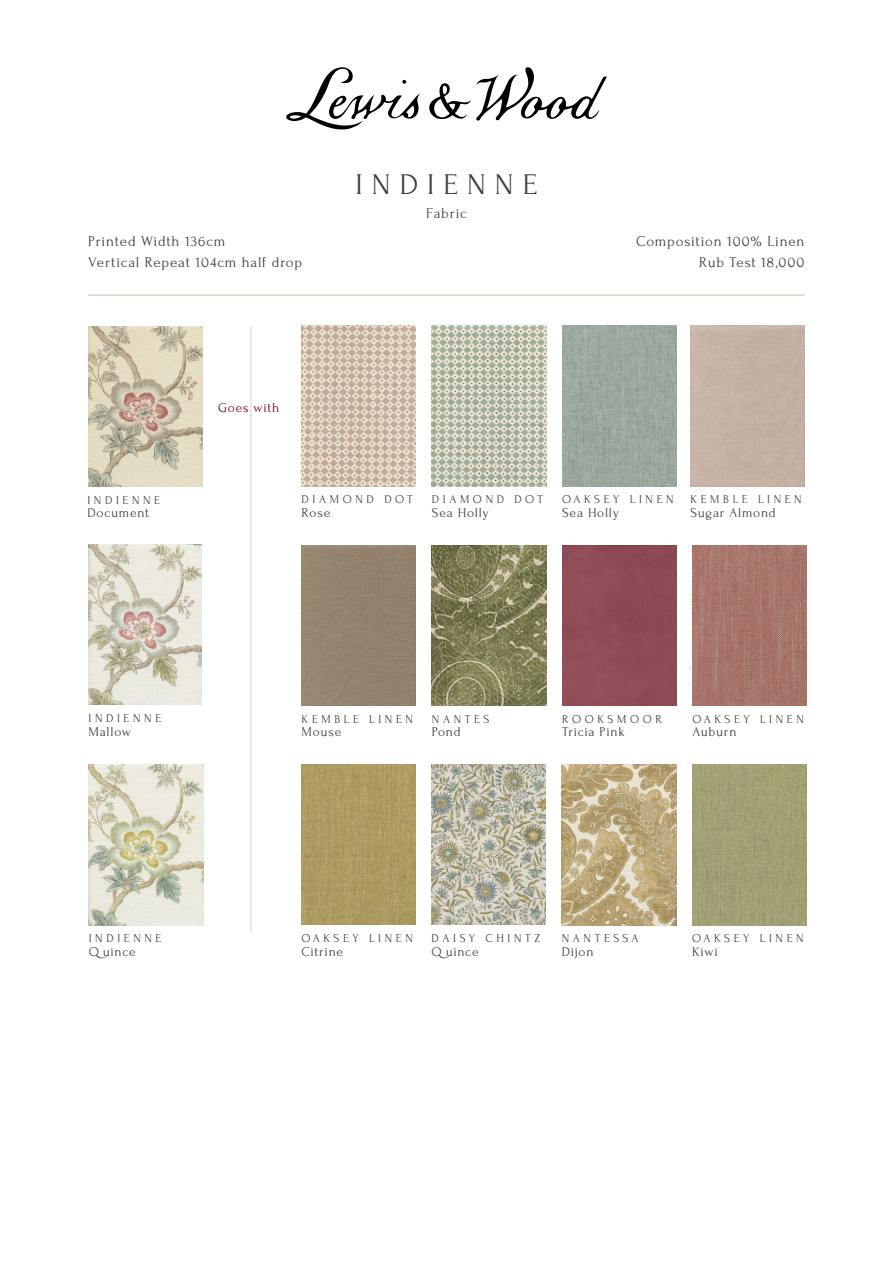
<style>
.page{position:relative;width:893px;height:1263px;background:#fff}
.page>*{position:absolute;margin:0;border:0;box-sizing:border-box;transform-origin:0 0}
.t1{font:30px "Forum";letter-spacing:.3em;color:#3d3d3b}
.t2{font:15px/21px "Forum";letter-spacing:.05em;color:#3d3d3b;text-align:right}
.t3{font:13.5px "Forum";letter-spacing:.055em;color:#3d3d3b}
.t4{font:13.5px "Forum";letter-spacing:.065em;color:#780000}
.t5{font:12px "Forum";letter-spacing:.3em;color:#3d3d3b}
</style>
<div class="page">
<img style="left:88px;top:326px;width:115px;height:160px">
<img style="left:88px;top:545px;width:113px;height:159px">
<hr style="left:88px;top:294px;width:717px;height:2px;background:#dbd3c5">
<hr style="left:250px;top:326px;width:2px;height:606px;background:#e6e0d6">
<svg style="left:286px;top:67px;width:134px;height:62px"></svg>
<svg style="left:429px;top:67px;width:178px;height:54px"></svg>
<img style="left:89px;top:765px;width:114px;height:160px">
<img style="left:302px;top:326px;width:114px;height:160px">
<img style="left:432px;top:326px;width:114px;height:160px">
<img style="left:562px;top:326px;width:114px;height:160px">
<img style="left:301px;top:764px;width:115px;height:161px">
<img style="left:432px;top:764px;width:114px;height:161px">
<img style="left:562px;top:765px;width:114px;height:160px">
<div style="left:302px;top:545px;width:114px;height:161px;background:#94836e"></div>
<img style="left:432px;top:545px;width:114px;height:161px">
<div style="left:562px;top:545px;width:114px;height:161px;background:#8e4c56"></div>
<img style="left:692px;top:765px;width:114px;height:160px">
<img style="left:692px;top:545px;width:115px;height:161px">
<p class="t2" style="left:88px;top:231px;width:216px;text-align:left">Printed Width 136cm<br>Vertical Repeat 104cm half drop</p>
<h1 class="t1" style="left:356px;top:168px;width:183px">INDIENNE</h1>
<p class="t2" style="left:426px;top:203px;width:42px">Fabric</p>
<p class="t2" style="left:636px;top:231px;width:170px">Composition 100% Linen<br>Rub Test 18,000</p>
<p class="t5" style="left:87px;top:493px;width:74px">INDIENNE</p>
<p class="t3" style="left:87px;top:505px;width:63px">Document</p>
<p class="t4" style="left:218px;top:400px;width:63px">Goes with</p>
<p class="t5" style="left:302px;top:493px;width:113px">DIAMOND DOT</p>
<p class="t3" style="left:302px;top:505px;width:30px">Rose</p>
<p class="t5" style="left:432px;top:493px;width:113px">DIAMOND DOT</p>
<p class="t3" style="left:432px;top:505px;width:59px">Sea Holly</p>
<p class="t5" style="left:562px;top:493px;width:113px">OAKSEY LINEN</p>
<p class="t3" style="left:562px;top:505px;width:59px">Sea Holly</p>
<p class="t5" style="left:690px;top:493px;width:113px">KEMBLE LINEN</p>
<p class="t3" style="left:690px;top:505px;width:87px">Sugar Almond</p>
<p class="t5" style="left:88px;top:712px;width:74px">INDIENNE</p>
<p class="t3" style="left:88px;top:724px;width:44px">Mallow</p>
<p class="t5" style="left:302px;top:713px;width:113px">KEMBLE LINEN</p>
<p class="t3" style="left:302px;top:725px;width:41px">Mouse</p>
<p class="t5" style="left:432px;top:713px;width:59px">NANTES</p>
<p class="t3" style="left:432px;top:725px;width:30px">Pond</p>
<p class="t5" style="left:562px;top:713px;width:101px">ROOKSMOOR</p>
<p class="t3" style="left:562px;top:725px;width:64px">Tricia Pink</p>
<p class="t5" style="left:692px;top:713px;width:113px">OAKSEY LINEN</p>
<p class="t3" style="left:692px;top:725px;width:46px">Auburn</p>
<p class="t5" style="left:89px;top:932px;width:74px">INDIENNE</p>
<p class="t3" style="left:89px;top:944px;width:49px">Quince</p>
<p class="t5" style="left:301px;top:932px;width:113px">OAKSEY LINEN</p>
<p class="t3" style="left:301px;top:944px;width:43px">Citrine</p>
<p class="t5" style="left:432px;top:932px;width:110px">DAISY CHINTZ</p>
<p class="t3" style="left:432px;top:944px;width:49px">Quince</p>
<p class="t5" style="left:562px;top:932px;width:78px">NANTESSA</p>
<p class="t3" style="left:562px;top:944px;width:33px">Dijon</p>
<p class="t5" style="left:692px;top:932px;width:113px">OAKSEY LINEN</p>
<p class="t3" style="left:692px;top:944px;width:27px">Kiwi</p>
</div>
